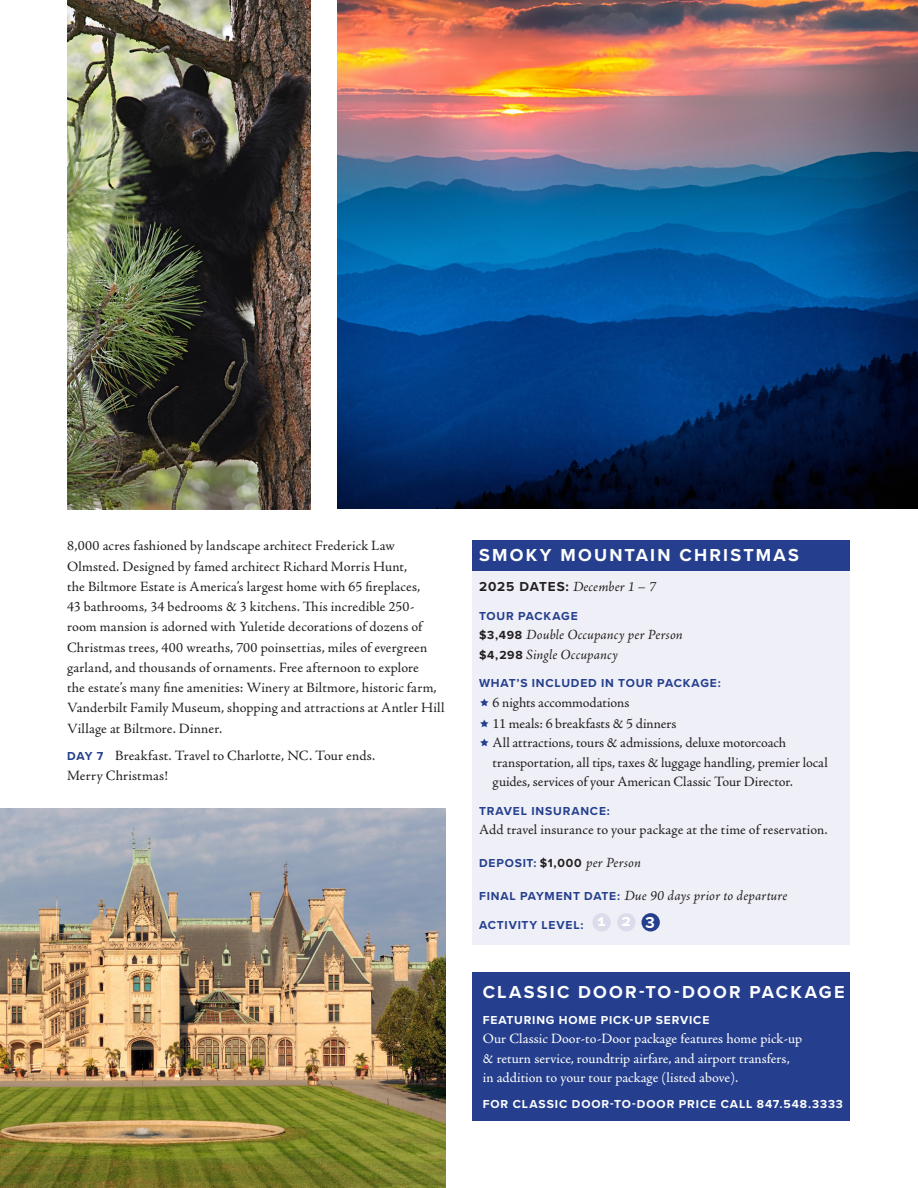
<style>
.page{position:relative;width:918px;height:1188px;background:#fff}
.page>*{position:absolute;margin:0;border:0;box-sizing:border-box;transform-origin:0 0}
.All-Inclusive_Header{font:700 18px "Proxima Nova";letter-spacing:.12em;color:#fff}
.Tour_Name{font:700 18px "Proxima Nova";letter-spacing:.125em;color:#fff}
.Activity_Levels{font:700 16.2px "Proxima Nova";color:#fff}
.NEW_Itinerary{font:14.25px/20.2px "Adobe Jenson Pro";letter-spacing:.005em;color:#231f20}
.White_Text{font:14.25px/19.5px "Adobe Jenson Pro";color:#fff}
.Tour_Deposit{font:italic 14.25px "Adobe Jenson Pro";letter-spacing:.01em;color:#231f20}
.Tour_Text{font:14.25px "Adobe Jenson Pro";letter-spacing:.01em;color:#231f20}
.Tour_Cost{font:italic 14.25px "Adobe Jenson Pro";letter-spacing:.01em;color:#231f20}
.Tour_Date_List{font:italic 14.25px "Adobe Jenson Pro";letter-spacing:.005em;color:#231f20}
.White_Subhead{font:700 12px "Proxima Nova";letter-spacing:.07em;color:#fff}
.Tour_Subhead{font:700 12px "Proxima Nova";letter-spacing:.07em;color:#253f8e}
.s1{font-family:"Proxima Nova";font-weight:700;font-size:12px;color:#253f8e}
.s2{font-family:"Proxima Nova";font-weight:700;font-style:normal;font-size:13.5px}
.s3{font-family:"Proxima Nova";font-weight:700;font-style:normal;font-size:12.15px}
.s4{font-family:"Proxima Nova";font-weight:700;font-style:normal;font-size:12px;color:#253f8e}
</style>
<div class="page">
<img style="left:68px;top:0;width:242px;height:510px">
<img style="left:0;top:809px;width:446px;height:379px">
<img style="left:338px;top:0;width:580px;height:509px">
<div style="left:472px;top:972px;width:378px;height:148px;background:#253f8e"></div>
<div style="left:472px;top:566px;width:378px;height:379px;background:#eff0f7"></div>
<div style="left:472px;top:540px;width:378px;height:30px;background:#253f8e"></div>
<div style="left:592px;top:913px;width:19px;height:19px;background:#dbdbeb;border-radius:50%"></div>
<div style="left:617px;top:913px;width:19px;height:19px;background:#dbdbeb;border-radius:50%"></div>
<div style="left:641px;top:913px;width:19px;height:19px;background:#253f8e;border-radius:50%"></div>
<p class="NEW_Itinerary" style="left:67px;top:536px;width:379px">8,000 acres fashioned by landscape architect Frederick Law Olmsted. Designed by famed architect Richard Morris Hunt,<br>the Biltmore Estate is America’s largest home with 65 fireplaces,<br>43 bathrooms, 34 bedrooms &amp; 3 kitchens. This incredible 250- room mansion is adorned with Yuletide decorations of dozens of Christmas trees, 400 wreaths, 700 poinsettias, miles of evergreen garland, and thousands of ornaments. Free afternoon to explore<br>the estate’s many fine amenities: Winery at Biltmore, historic farm, Vanderbilt Family Museum, shopping and attractions at Antler Hill Village at Biltmore. Dinner.</p>
<p class="NEW_Itinerary" style="left:67px;top:745px;width:310px"><span class="s1">DAY 7</span> Breakfast. Travel to Charlotte, NC. Tour ends.<br>Merry Christmas!</p>
<p class="Tour_Name" style="left:479px;top:542px;width:321px">SMOKY MOUNTAIN CHRISTMAS</p>
<p class="Tour_Date_List" style="left:479px;top:579px;width:178px"><span class="s2">2025 DATES:</span> December 1 – 7</p>
<p class="Tour_Subhead" style="left:479px;top:607px;width:100px">TOUR PACKAGE</p>
<p class="Tour_Cost" style="left:479px;top:627px;width:205px"><span class="s3">$3,498</span> Double Occupancy per Person</p>
<p class="Tour_Cost" style="left:479px;top:646px;width:140px"><span class="s3">$4,298</span> Single Occupancy</p>
<p class="Tour_Subhead" style="left:479px;top:675px;width:243px">WHAT’S INCLUDED IN TOUR PACKAGE:</p>
<p class="NEW_Itinerary" style="left:493px;top:693px;width:138px">6 nights accommodations</p>
<p class="NEW_Itinerary" style="left:493px;top:713px;width:185px">11 meals: 6 breakfasts &amp; 5 dinners</p>
<p class="NEW_Itinerary" style="left:493px;top:733px;width:337px;line-height:19.5px">All attractions, tours &amp; admissions, deluxe motorcoach transportation, all tips, taxes &amp; luggage handling, premier local guides, services of your American Classic Tour Director.</p>
<p class="Tour_Subhead" style="left:479px;top:802px;width:132px">TRAVEL INSURANCE:</p>
<p class="Tour_Text" style="left:479px;top:822px;width:350px">Add travel insurance to your package at the time of reservation.</p>
<p class="Tour_Deposit" style="left:479px;top:855px;width:163px"><span class="s4">DEPOSIT:</span> <span class="s3">$1,000</span> per Person</p>
<p class="Tour_Deposit" style="left:479px;top:888px;width:310px"><span class="s4">FINAL PAYMENT DATE:</span> Due 90 days prior to departure</p>
<p class="Tour_Subhead" style="left:479px;top:916px;width:106px">ACTIVITY LEVEL:</p>
<p class="Activity_Levels" style="left:598px;top:909px;width:59px">123</p>
<p class="All-Inclusive_Header" style="left:483px;top:979px;width:363px">CLASSIC DOOR-TO-DOOR PACKAGE</p>
<p class="White_Subhead" style="left:483px;top:1011px;width:228px">FEATURING HOME PICK-UP SERVICE</p>
<p class="White_Text" style="left:483px;top:1029px;width:321px">Our Classic Door-to-Door package features home pick-up &amp; return service, roundtrip airfare, and airport transfers, in addition to your tour package (listed above).</p>
<p class="White_Subhead" style="left:483px;top:1095px;width:362px">FOR CLASSIC DOOR-TO-DOOR PRICE CALL 847.548.3333</p>
</div>
